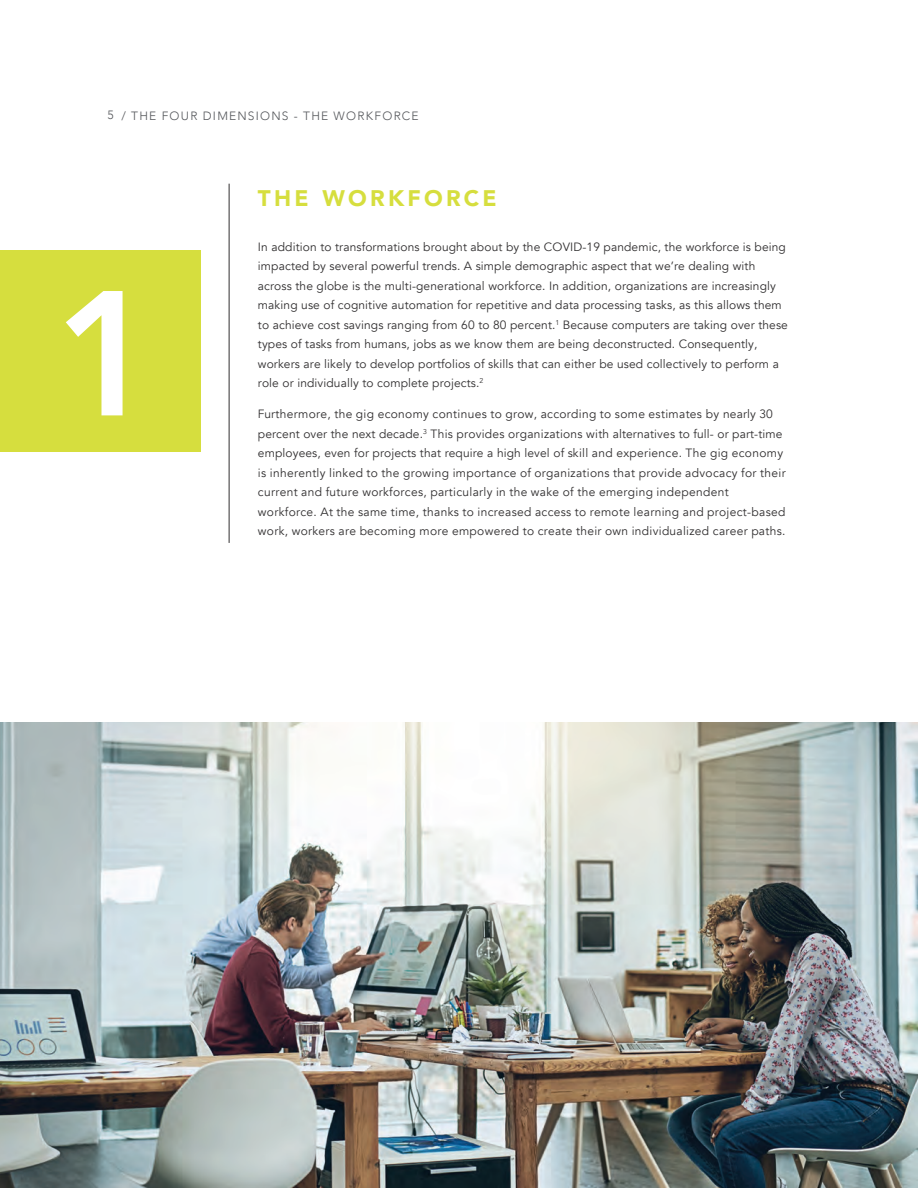
<style>
.page{position:relative;width:918px;height:1188px;background:#fff}
.page>*{position:absolute;margin:0;border:0;box-sizing:border-box;transform-origin:0 0}
.t1{font:800 175.65px "Avenir";color:#fff}
.t2{font:900 22.5px "Avenir";letter-spacing:.145em;color:#d6de3e}
.t3{font:12px/19.5px "Avenir";letter-spacing:.01em;color:#312f30}
.t4{font:300 12px "Avenir";letter-spacing:.105em;color:#54565a}
</style>
<div class="page">
<div style="left:0;top:250px;width:200px;height:201px;background:#d6de3e"></div>
<hr style="left:229px;top:184px;width:1px;height:359px;background:#312f30">
<img style="left:0;top:723px;width:918px;height:465px">
<p class="t4" style="left:108px;top:108px;width:8px">5</p>
<p class="t4" style="left:122px;top:109px;width:299px">/ THE FOUR DIMENSIONS - THE WORKFORCE</p>
<h1 class="t1" style="left:54px;top:218px;width:106px">1</h1>
<h2 class="t2" style="left:258px;top:179px;width:240px">THE WORKFORCE</h2>
<p class="t3" style="left:258px;top:237px;width:531px">In addition to transformations brought about by the COVID-19 pandemic, the workforce is being impacted by several powerful trends. A simple demographic aspect that we’re dealing with across the globe is the multi-generational workforce. In addition, organizations are increasingly making use of cognitive automation for repetitive and data processing tasks, as this allows them to achieve cost savings ranging from 60 to 80 percent.<sup>1</sup> Because computers are taking over these types of tasks from humans, jobs as we know them are being deconstructed. Consequently, workers are likely to develop portfolios of skills that can either be used collectively to perform a role or individually to complete projects.<sup>2</sup></p>
<p class="t3" style="left:258px;top:404px;width:529px">Furthermore, the gig economy continues to grow, according to some estimates by nearly 30 percent over the next decade.<sup>3</sup> This provides organizations with alternatives to full- or part-time employees, even for projects that require a high level of skill and experience. The gig economy is inherently linked to the growing importance of organizations that provide advocacy for their current and future workforces, particularly in the wake of the emerging independent workforce. At the same time, thanks to increased access to remote learning and project-based work, workers are becoming more empowered to create their own individualized career paths.</p>
</div>
